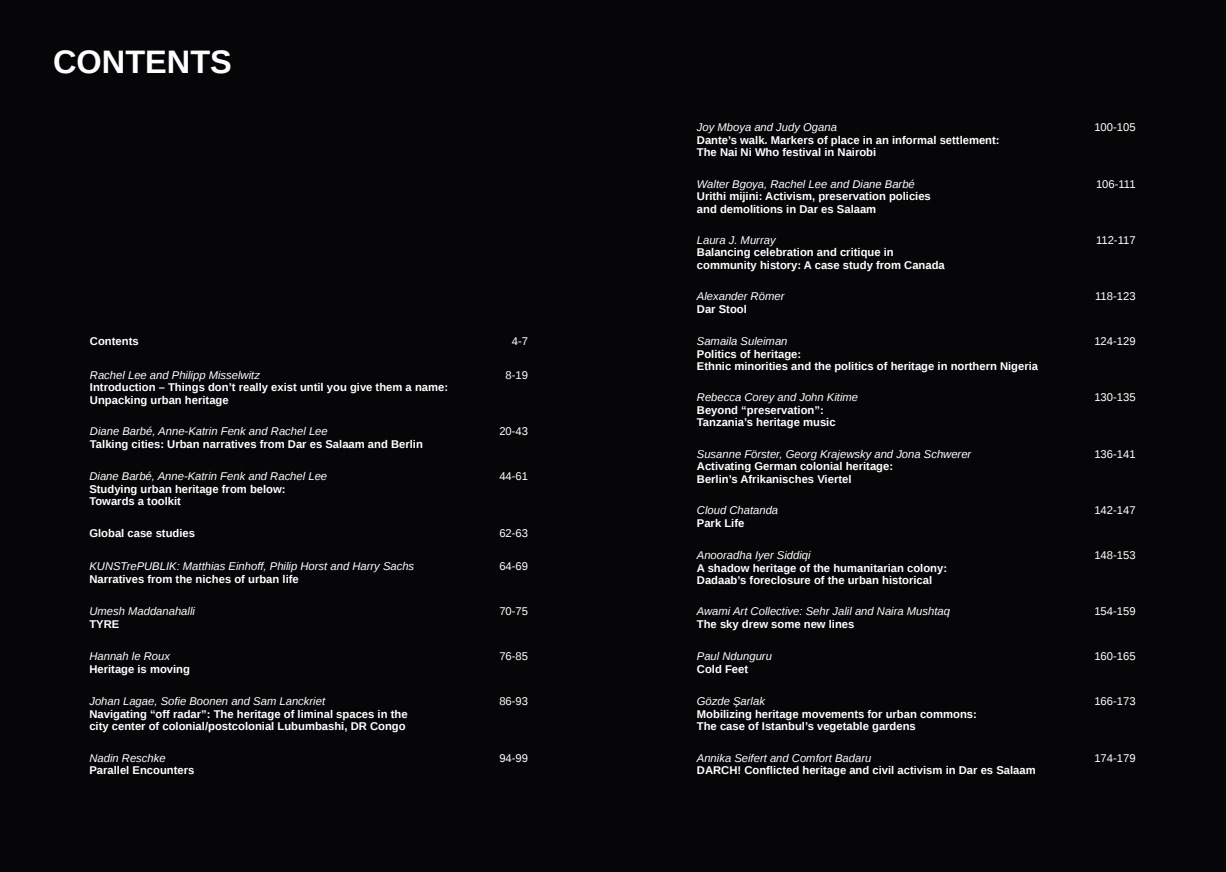
<style>
.page{position:relative;width:1226px;height:872px;background:#fff}
.page>*{position:absolute;margin:0;border:0;box-sizing:border-box;transform-origin:0 0}
.t1{font:700 32.5px "Liberation Sans";color:#fff}
.t2{font:700 11.25px/12.5px "Liberation Sans";color:#fff}
.t3{font:italic 11.25px "Liberation Sans";color:#fff}
.t4{font:11.25px "Liberation Sans";color:#fff}
</style>
<div class="page">
<div style="left:0;top:0;width:623px;height:872px;background:#060608"></div>
<div style="left:604px;top:0;width:622px;height:872px;background:#060608"></div>
<h1 class="t1" style="left:53px;top:44px;width:180px">CONTENTS</h1>
<p class="t2" style="left:90px;top:335px;width:50px">Contents</p>
<p class="t4" style="left:512px;top:335px;width:18px">4-7</p>
<p class="t3" style="left:90px;top:369px;width:172px">Rachel Lee and Philipp Misselwitz</p>
<p class="t2" style="left:90px;top:381px;width:360px">Introduction – Things don’t really exist until you give them a name:<br>Unpacking urban heritage</p>
<p class="t4" style="left:506px;top:369px;width:24px">8-19</p>
<p class="t3" style="left:90px;top:425px;width:239px">Diane Barbé, Anne-Katrin Fenk and Rachel Lee</p>
<p class="t2" style="left:90px;top:437px;width:335px">Talking cities: Urban narratives from Dar es Salaam and Berlin</p>
<p class="t3" style="left:89px;top:470px;width:239px">Diane Barbé, Anne-Katrin Fenk and Rachel Lee</p>
<p class="t2" style="left:89px;top:482px;width:198px">Studying urban heritage from below:<br>Towards a toolkit</p>
<p class="t4" style="left:499px;top:425px;width:30px">20-43</p>
<p class="t4" style="left:499px;top:470px;width:30px">44-61</p>
<p class="t2" style="left:89px;top:526px;width:107px">Global case studies</p>
<p class="t4" style="left:499px;top:526px;width:30px">62-63</p>
<p class="t3" style="left:89px;top:560px;width:326px">KUNSTrePUBLIK: Matthias Einhoff, Philip Horst and Harry Sachs</p>
<p class="t2" style="left:89px;top:572px;width:211px">Narratives from the niches of urban life</p>
<p class="t4" style="left:499px;top:560px;width:30px">64-69</p>
<p class="t3" style="left:89px;top:605px;width:107px">Umesh Maddanahalli</p>
<p class="t2" style="left:89px;top:617px;width:32px">TYRE</p>
<p class="t3" style="left:89px;top:650px;width:82px">Hannah le Roux</p>
<p class="t2" style="left:89px;top:662px;width:102px">Heritage is moving</p>
<p class="t3" style="left:89px;top:695px;width:237px">Johan Lagae, Sofie Boonen and Sam Lanckriet</p>
<p class="t2" style="left:89px;top:707px;width:320px">Navigating “off radar”: The heritage of liminal spaces in the city center of colonial/postcolonial Lubumbashi, DR Congo</p>
<p class="t4" style="left:499px;top:605px;width:30px">70-75</p>
<p class="t4" style="left:499px;top:650px;width:30px">76-85</p>
<p class="t4" style="left:499px;top:695px;width:30px">86-93</p>
<p class="t3" style="left:89px;top:751px;width:78px">Nadin Reschke</p>
<p class="t2" style="left:89px;top:764px;width:107px">Parallel Encounters</p>
<p class="t4" style="left:499px;top:751px;width:30px">94-99</p>
<p class="t3" style="left:697px;top:121px;width:142px">Joy Mboya and Judy Ogana</p>
<p class="t2" style="left:697px;top:134px;width:304px">Dante’s walk. Markers of place in an informal settlement:<br>The Nai Ni Who festival in Nairobi</p>
<p class="t4" style="left:1094px;top:121px;width:43px">100-105</p>
<p class="t3" style="left:697px;top:177px;width:220px">Walter Bgoya, Rachel Lee and Diane Barbé</p>
<p class="t2" style="left:697px;top:190px;width:236px">Urithi mijini: Activism, preservation policies and demolitions in Dar es Salaam</p>
<p class="t4" style="left:1096px;top:177px;width:41px">106-111</p>
<p class="t3" style="left:697px;top:234px;width:80px">Laura J. Murray</p>
<p class="t2" style="left:697px;top:246px;width:249px">Balancing celebration and critique in community history: A case study from Canada</p>
<p class="t3" style="left:697px;top:290px;width:89px">Alexander Römer</p>
<p class="t2" style="left:697px;top:302px;width:52px">Dar Stool</p>
<p class="t4" style="left:1096px;top:234px;width:41px">112-117</p>
<p class="t4" style="left:1095px;top:290px;width:42px">118-123</p>
<p class="t3" style="left:697px;top:335px;width:92px">Samaila Suleiman</p>
<p class="t2" style="left:697px;top:347px;width:343px">Politics of heritage:<br>Ethnic minorities and the politics of heritage in northern Nigeria</p>
<p class="t4" style="left:1094px;top:335px;width:43px">124-129</p>
<p class="t3" style="left:697px;top:391px;width:163px">Rebecca Corey and John Kitime</p>
<p class="t2" style="left:697px;top:404px;width:140px">Beyond “preservation”:<br>Tanzania’s heritage music</p>
<p class="t4" style="left:1094px;top:391px;width:43px">130-135</p>
<p class="t3" style="left:697px;top:447px;width:276px">Susanne Förster, Georg Krajewsky and Jona Schwerer</p>
<p class="t2" style="left:697px;top:460px;width:198px">Activating German colonial heritage:<br>Berlin’s Afrikanisches Viertel</p>
<p class="t4" style="left:1094px;top:447px;width:43px">136-141</p>
<p class="t3" style="left:697px;top:504px;width:83px">Cloud Chatanda</p>
<p class="t2" style="left:697px;top:516px;width:49px">Park Life</p>
<p class="t3" style="left:697px;top:549px;width:115px">Anooradha Iyer Siddiqi</p>
<p class="t2" style="left:697px;top:561px;width:252px">A shadow heritage of the humanitarian colony:<br>Dadaab’s foreclosure of the urban historical</p>
<p class="t4" style="left:1094px;top:504px;width:43px">142-147</p>
<p class="t4" style="left:1094px;top:549px;width:43px">148-153</p>
<p class="t3" style="left:697px;top:605px;width:255px">Awami Art Collective: Sehr Jalil and Naira Mushtaq</p>
<p class="t2" style="left:697px;top:617px;width:159px">The sky drew some new lines</p>
<p class="t4" style="left:1094px;top:605px;width:43px">154-159</p>
<p class="t3" style="left:697px;top:650px;width:77px">Paul Ndunguru</p>
<p class="t2" style="left:697px;top:662px;width:53px">Cold Feet</p>
<p class="t3" style="left:697px;top:695px;width:70px">Gözde Şarlak</p>
<p class="t2" style="left:697px;top:707px;width:282px">Mobilizing heritage movements for urban commons:<br>The case of Istanbul’s vegetable gardens</p>
<p class="t4" style="left:1094px;top:650px;width:43px">160-165</p>
<p class="t4" style="left:1094px;top:695px;width:43px">166-173</p>
<p class="t3" style="left:697px;top:751px;width:176px">Annika Seifert and Comfort Badaru</p>
<p class="t2" style="left:697px;top:764px;width:340px">DARCH! Conflicted heritage and civil activism in Dar es Salaam</p>
<p class="t4" style="left:1094px;top:751px;width:43px">174-179</p>
</div>
